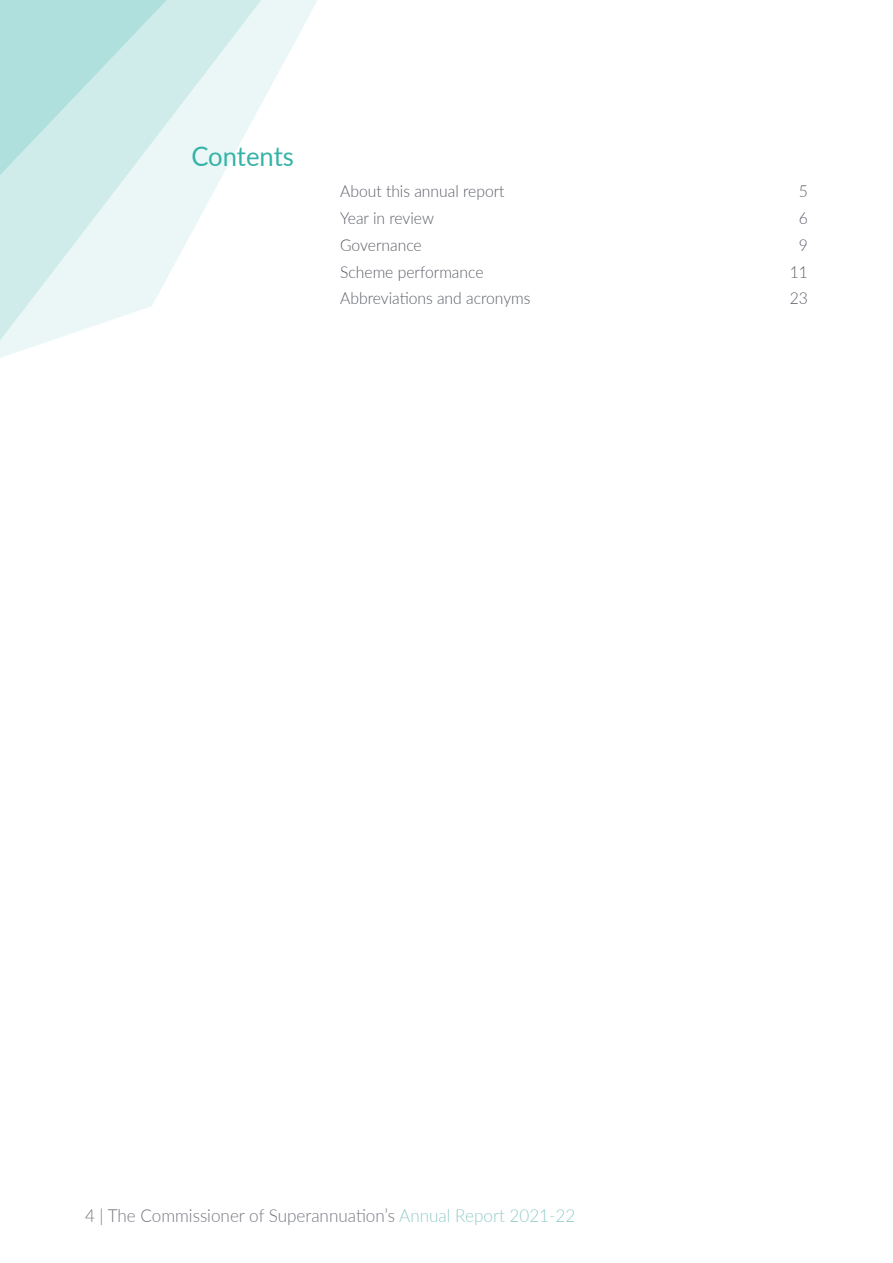
<style>
.page{position:relative;width:893px;height:1263px;background:#fff}
.page>*{position:absolute;margin:0;border:0;box-sizing:border-box;transform-origin:0 0}
.AR_Heading_2{font:27px "Lato";color:#35b3a8;scale:.95 1}
.t1{font:300 18px "Lato";color:#73767f;scale:.95 1}
.t2{font:300 16.5px "Lato";color:#5a5e67;scale:.95 1}
.s1{color:#92cdc7}
</style>
<div class="page">
<svg style="left:196px;top:0;width:122px;height:224px"></svg>
<svg style="left:0;top:0;width:196px;height:358px;background:#d6eeed"></svg>
<p class="AR_Heading_2" style="left:191px;top:137px;width:110px">Contents</p>
<p class="t2" style="left:340px;top:180px;width:175px">About this annual report</p>
<p class="t2" style="left:799px;top:180px;width:11px">5</p>
<p class="t2" style="left:340px;top:207px;width:100px">Year in review</p>
<p class="t2" style="left:799px;top:207px;width:11px">6</p>
<p class="t2" style="left:340px;top:233px;width:87px">Governance</p>
<p class="t2" style="left:799px;top:233px;width:11px">9</p>
<p class="t2" style="left:340px;top:260px;width:152px">Scheme performance</p>
<p class="t2" style="left:790px;top:260px;width:21px">11</p>
<p class="t2" style="left:340px;top:287px;width:202px">Abbreviations and acronyms</p>
<p class="t2" style="left:790px;top:287px;width:21px">23</p>
<p class="t1" style="left:85px;top:1203px;width:518px">4 | The Commissioner of Superannuation’s <span class="s1">Annual Report 2021-22</span></p>
</div>
